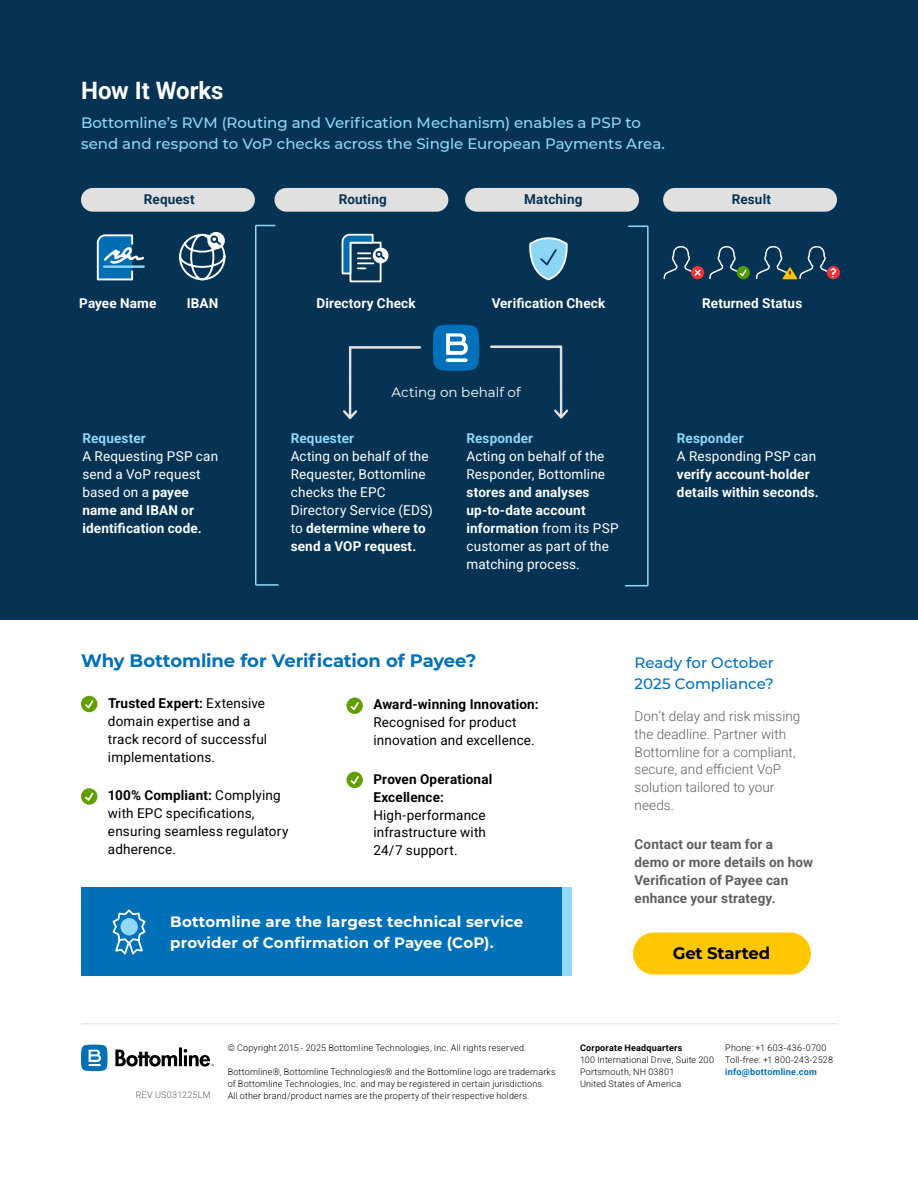
<style>
.page{position:relative;width:918px;height:1188px;background:#fff}
.page>*{position:absolute;margin:0;border:0;box-sizing:border-box;transform-origin:0 0}
.t1{font:700 24px "Roboto";color:#fff}
.t2{font:700 18px "Montserrat";letter-spacing:-.005em;color:#0070b9}
.t3{font:700 16.5px "Montserrat";letter-spacing:-.01em;color:#000}
.t4{font:500 15px/21px "Montserrat";color:#90d9f9}
.t5{font:700 15px/21px "Montserrat";letter-spacing:.01em;color:#fff}
.t6{font:500 15px/21px "Montserrat";color:#0070b9}
.t7{font:13.5px/18px "Roboto";letter-spacing:.01em;color:#fff}
.t8{font:13.5px/18px "Roboto";letter-spacing:.01em;color:#000}
.t9{font:700 13.5px/18px "Roboto";letter-spacing:.015em;color:#fff}
.t10{font:300 13.5px/18px "Roboto";letter-spacing:.005em;color:#5e5e5e}
.t11{font:700 13.5px/18px "Roboto";letter-spacing:.015em;color:#5e5e5e}
.t12{font:700 13.5px "Roboto";letter-spacing:.01em;color:#063354}
.t13{font:13.5px "Montserrat";color:#fff}
.t14{font:300 9px/12px "Roboto";letter-spacing:.02em;color:#000}
.t15{font:300 9px "Roboto";letter-spacing:.03em;color:#5e5e5e}
.s1{font-weight:700;color:#90d9f9}
.s2{font-weight:700}
.s3{color:#90d9f9}
.s4{font-weight:400}
.s5{font-weight:700;color:#0070b9}
</style>
<div class="page">
<div style="left:0;top:0;width:918px;height:620px;background:#063354"></div>
<div style="left:81px;top:887px;width:491px;height:89px;background:#0070b9"></div>
<hr style="left:82px;top:1023px;width:756px;height:1px;background:#ddd">
<svg style="left:81px;top:1044px;width:27px;height:27px"></svg>
<svg style="left:115px;top:1047px;width:99px;height:20px"></svg>
<svg style="left:81px;top:696px;width:16px;height:16px"></svg>
<svg style="left:83px;top:699px;width:12px;height:11px"></svg>
<svg style="left:81px;top:788px;width:16px;height:17px"></svg>
<svg style="left:83px;top:791px;width:12px;height:12px"></svg>
<svg style="left:346px;top:698px;width:17px;height:16px"></svg>
<svg style="left:349px;top:700px;width:11px;height:12px"></svg>
<svg style="left:346px;top:772px;width:17px;height:16px"></svg>
<svg style="left:349px;top:775px;width:11px;height:11px"></svg>
<div style="left:633px;top:932px;width:178px;height:43px;background:#ffc700;border-radius:21px"></div>
<svg style="left:112px;top:909px;width:34px;height:46px"></svg>
<div style="left:120px;top:918px;width:18px;height:17px;background:#90d9f9;border-radius:50%"></div>
<div style="left:562px;top:887px;width:10px;height:89px;background:#90d9f9"></div>
<div style="left:81px;top:188px;width:174px;height:24px;background:#e0e0e0;border-radius:12px"></div>
<div style="left:274px;top:188px;width:174px;height:24px;background:#e0e0e0;border-radius:12px"></div>
<div style="left:465px;top:188px;width:174px;height:24px;background:#e0e0e0;border-radius:12px"></div>
<div style="left:663px;top:188px;width:174px;height:24px;background:#e0e0e0;border-radius:12px"></div>
<svg style="left:96px;top:234px;width:49px;height:47px"></svg>
<hr style="left:104px;top:265px;width:28px;height:3px;background:#8cd6f5">
<svg style="left:179px;top:233px;width:47px;height:48px"></svg>
<div style="left:373px;top:248px;width:15px;height:15px;background:#fff;border-radius:50%"></div>
<svg style="left:341px;top:233px;width:46px;height:50px"></svg>
<svg style="left:529px;top:237px;width:39px;height:44px"></svg>
<svg style="left:433px;top:324px;width:47px;height:47px;background:#237db9"></svg>
<svg style="left:446px;top:358px;width:22px;height:4px"></svg>
<svg style="left:737px;top:266px;width:13px;height:13px"></svg>
<svg style="left:709px;top:246px;width:39px;height:34px"></svg>
<svg style="left:691px;top:266px;width:13px;height:13px"></svg>
<svg style="left:663px;top:246px;width:39px;height:34px"></svg>
<svg style="left:827px;top:266px;width:13px;height:13px"></svg>
<svg style="left:755px;top:246px;width:82px;height:34px"></svg>
<svg style="left:255px;top:224px;width:24px;height:362px"></svg>
<svg style="left:624px;top:225px;width:25px;height:362px"></svg>
<svg style="left:554px;top:346px;width:14px;height:72px"></svg>
<hr style="left:491px;top:345px;width:70px;height:3px;background:#e0e0e0">
<svg style="left:343px;top:346px;width:14px;height:73px"></svg>
<hr style="left:350px;top:346px;width:70px;height:3px;background:#e0e0e0">
<h1 class="t1" style="left:81px;top:74px;width:144px">How It Works</h1>
<h2 class="t4" style="left:81px;top:111px;width:586px">Bottomline’s RVM (Routing and Verification Mechanism) enables a PSP to send and respond to VoP checks across the Single European Payments Area.</h2>
<p class="t12" style="left:144px;top:190px;width:52px">Request</p>
<p class="t12" style="left:339px;top:190px;width:50px">Routing</p>
<p class="t12" style="left:524px;top:190px;width:60px">Matching</p>
<p class="t12" style="left:732px;top:190px;width:41px">Result</p>
<p class="t9" style="left:79px;top:294px;width:79px">Payee Name</p>
<p class="t9" style="left:187px;top:294px;width:33px">IBAN</p>
<p class="t9" style="left:316px;top:294px;width:101px">Directory Check</p>
<p class="t9" style="left:492px;top:294px;width:115px">Verification Check</p>
<p class="t9" style="left:702px;top:294px;width:102px">Returned Status</p>
<p class="t13" style="left:392px;top:383px;width:130px">Acting on behalf of</p>
<p class="t7" style="left:83px;top:429px;width:137px"><span class="s1">Requester<br></span>A Requesting PSP can send a VoP request based on a <span class="s2">payee name and IBAN or identification code.</span></p>
<p class="t7" style="left:291px;top:429px;width:144px"><span class="s1">Requester<br></span>Acting on behalf of the<br>Requester, Bottomline checks the EPC<br>Directory Service (EDS) to <span class="s2">determine where to send a VOP request.</span></p>
<p class="t7" style="left:467px;top:429px;width:154px"><span class="s1">Responder<br></span>Acting on behalf of the<br>Responder, Bottomline <span class="s2">stores and analyses up-to-date account information</span> from its PSP customer as part of the matching process.</p>
<p class="t9" style="left:677px;top:429px;width:143px"><span class="s3">Responder<br></span><span class="s4">A Responding PSP can </span>verify account-holder details within seconds.</p>
<h1 class="t2" style="left:81px;top:648px;width:397px">Why Bottomline for Verification of Payee?</h1>
<p class="t8" style="left:108px;top:694px;width:161px;text-indent:-27px"><span class="s2">• Trusted Expert:</span> Extensive domain expertise and a track record of successful implementations.</p>
<p class="t8" style="left:108px;top:786px;width:182px;text-indent:-27px"><span class="s2">• 100% Compliant:</span> Complying with EPC specifications, ensuring seamless regulatory adherence.</p>
<p class="t8" style="left:374px;top:695px;width:167px;text-indent:-27px"><span class="s2">• Award-winning Innovation:<br></span>Recognised for product innovation and excellence.</p>
<p class="t8" style="left:374px;top:769px;width:120px;text-indent:-27px"><span class="s2">• Proven Operational<br>Excellence:<br></span>High-performance infrastructure with<br>24/7 support.</p>
<p class="t5" style="left:170px;top:911px;width:355px">Bottomline are the largest technical service provider of Confirmation of Payee (CoP).</p>
<h2 class="t6" style="left:634px;top:652px;width:141px">Ready for October<br>2025 Compliance?</h2>
<p class="t10" style="left:634px;top:706px;width:167px">Don’t delay and risk missing the deadline. Partner with<br>Bottomline for a compliant, secure, and efficient VoP solution tailored to your needs.</p>
<p class="t11" style="left:634px;top:834px;width:180px">Contact our team for a<br>demo or more details on how<br>Verification of Payee can enhance your strategy.</p>
<p class="t3" style="left:673px;top:942px;width:99px">Get Started</p>
<p class="t14" style="left:228px;top:1042px;width:300px">© Copyright 2015 - 2025 Bottomline Technologies, Inc. All rights reserved.</p>
<p class="t14" style="left:228px;top:1066px;width:330px">Bottomline®, Bottomline Technologies® and the Bottomline logo are trademarks of Bottomline Technologies, Inc. and may be registered in certain jurisdictions.</p>
<p class="t15" style="left:136px;top:1089px;width:76px">REV US031225LM</p>
<p class="t14" style="left:228px;top:1090px;width:303px">All other brand/product names are the property of their respective holders.</p>
<p class="t14" style="left:580px;top:1042px;width:135px"><span class="s2">Corporate Headquarters<br></span>100 International Drive, Suite 200<br>Portsmouth, NH 03801<br>United States of America</p>
<p class="t14" style="left:725px;top:1042px;width:109px">Phone: +1 603-436-0700<br>Toll-free: +1 800-243-2528 <span class="s5">info@bottomline.com</span></p>
</div>
